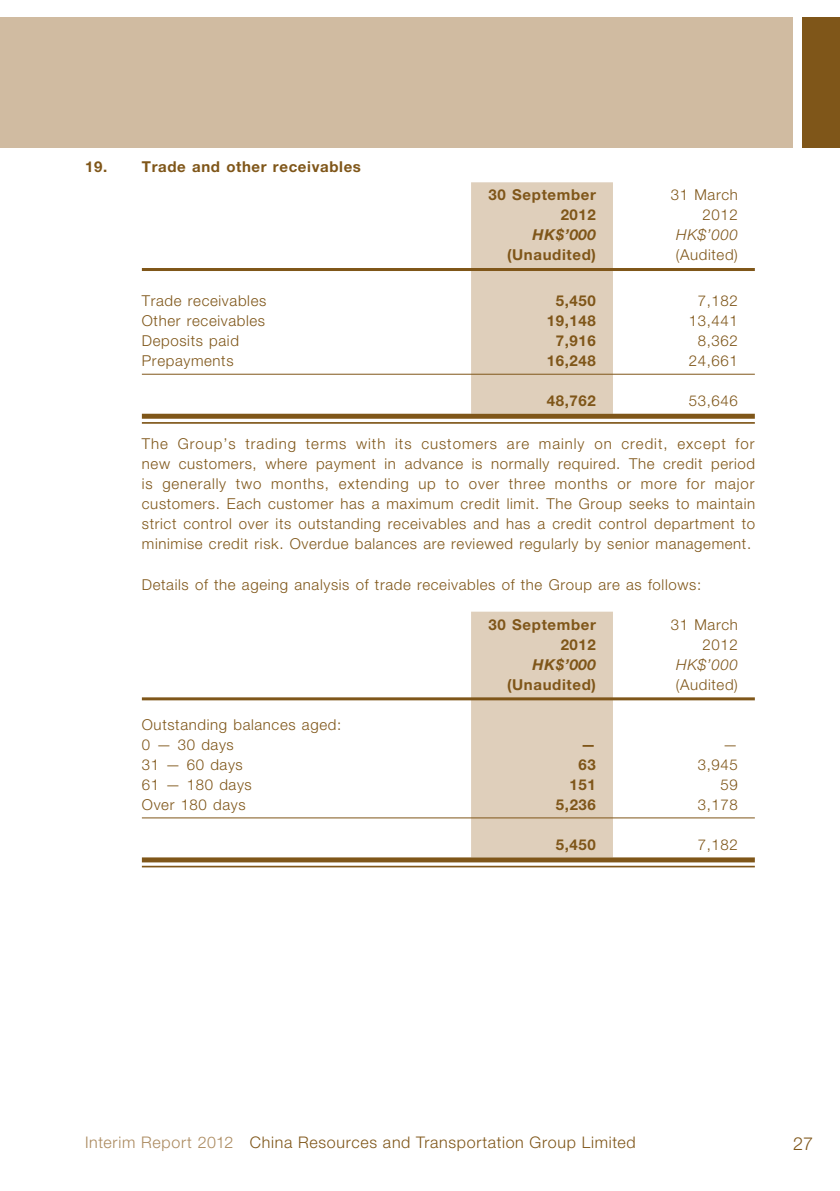
<style>
.page{position:relative;width:840px;height:1191px;background:#fff}
.page>*{position:absolute;margin:0;border:0;box-sizing:border-box;transform-origin:0 0}
.t1{font:300 18px "Helvetica Neue";color:#7f5619}
.t2{font:300 16px "Helvetica Neue";letter-spacing:.04em;color:#7f5619}
.t3{font:300 15px/20px "Helvetica Neue";letter-spacing:.04em;color:#7f5619;text-align:justify}
.t4{font:700 15px "Helvetica Neue";letter-spacing:.04em;color:#7f5619}
.t5{font:italic 700 15px "Helvetica Neue";letter-spacing:.04em;color:#7f5619}
.t6{font:italic 300 15px "Helvetica Neue";letter-spacing:.04em;color:#7f5619}
.s1{color:#ab8a5f}
</style>
<div class="page">
<div style="left:802px;top:17px;width:37px;height:130px;background:#7f5619"></div>
<div style="left:0;top:17px;width:792px;height:130px;background:#d0bba1"></div>
<div style="left:471px;top:182px;width:141px;height:232px;background:#dfcfbb"></div>
<hr style="left:142px;top:268px;width:612px;height:3px;background:#7f5619">
<hr style="left:142px;top:374px;width:612px;height:1px;background:#7f5619">
<div style="left:142px;top:414px;width:612px;height:5px;background:#7f5619"></div>
<hr style="left:142px;top:422px;width:612px;height:2px;background:#7f5619">
<div style="left:471px;top:611px;width:141px;height:246px;background:#dfcfbb"></div>
<hr style="left:142px;top:697px;width:612px;height:3px;background:#7f5619">
<hr style="left:142px;top:817px;width:612px;height:1px;background:#7f5619">
<div style="left:142px;top:857px;width:612px;height:5px;background:#7f5619"></div>
<hr style="left:142px;top:865px;width:612px;height:2px;background:#7f5619">
<p class="t4" style="left:85px;top:157px;width:277px">19. Trade and other receivables</p>
<p class="t4" style="left:488px;top:185px;width:109px">30 September</p>
<p class="t3" style="left:670px;top:184px;width:68px">31 March</p>
<p class="t4" style="left:560px;top:205px;width:37px">2012</p>
<p class="t3" style="left:702px;top:204px;width:37px">2012</p>
<p class="t5" style="left:532px;top:225px;width:65px">HK$’000</p>
<p class="t6" style="left:675px;top:226px;width:63px">HK$’000</p>
<p class="t4" style="left:507px;top:245px;width:90px">(Unaudited)</p>
<p class="t3" style="left:675px;top:244px;width:63px">(Audited)</p>
<p class="t3" style="left:142px;top:290px;width:126px">Trade receivables</p>
<p class="t4" style="left:555px;top:291px;width:42px">5,450</p>
<p class="t3" style="left:697px;top:290px;width:42px">7,182</p>
<p class="t3" style="left:142px;top:310px;width:125px">Other receivables</p>
<p class="t4" style="left:546px;top:311px;width:51px">19,148</p>
<p class="t3" style="left:688px;top:310px;width:51px">13,441</p>
<p class="t3" style="left:142px;top:330px;width:98px">Deposits paid</p>
<p class="t4" style="left:555px;top:331px;width:42px">7,916</p>
<p class="t3" style="left:697px;top:330px;width:42px">8,362</p>
<p class="t3" style="left:142px;top:350px;width:93px">Prepayments</p>
<p class="t4" style="left:546px;top:351px;width:51px">16,248</p>
<p class="t3" style="left:688px;top:350px;width:51px">24,661</p>
<p class="t4" style="left:546px;top:391px;width:51px">48,762</p>
<p class="t3" style="left:688px;top:390px;width:51px">53,646</p>
<p class="t3" style="left:142px;top:434px;width:614px">The Group’s trading terms with its customers are mainly on credit, except for new customers, where payment in advance is normally required. The credit period is generally two months, extending up to over three months or more for major customers. Each customer has a maximum credit limit. The Group seeks to maintain strict control over its outstanding receivables and has a credit control department to minimise credit risk. Overdue balances are reviewed regularly by senior management.</p>
<p class="t3" style="left:142px;top:574px;width:560px">Details of the ageing analysis of trade receivables of the Group are as follows:</p>
<p class="t4" style="left:488px;top:615px;width:109px">30 September</p>
<p class="t3" style="left:670px;top:614px;width:68px">31 March</p>
<p class="t4" style="left:560px;top:635px;width:37px">2012</p>
<p class="t3" style="left:702px;top:634px;width:37px">2012</p>
<p class="t5" style="left:532px;top:655px;width:65px">HK$’000</p>
<p class="t6" style="left:675px;top:655px;width:63px">HK$’000</p>
<p class="t4" style="left:507px;top:675px;width:90px">(Unaudited)</p>
<p class="t3" style="left:675px;top:674px;width:63px">(Audited)</p>
<p class="t3" style="left:142px;top:714px;width:201px">Outstanding balances aged:<br>0 — 30 days</p>
<p class="t4" style="left:580px;top:735px;width:16px">—</p>
<p class="t3" style="left:722px;top:734px;width:16px">—</p>
<p class="t3" style="left:142px;top:754px;width:102px">31 — 60 days</p>
<p class="t4" style="left:578px;top:755px;width:19px">63</p>
<p class="t3" style="left:697px;top:754px;width:42px">3,945</p>
<p class="t3" style="left:142px;top:774px;width:111px">61 — 180 days</p>
<p class="t4" style="left:569px;top:775px;width:28px">151</p>
<p class="t3" style="left:720px;top:774px;width:19px">59</p>
<p class="t3" style="left:142px;top:794px;width:105px">Over 180 days</p>
<p class="t4" style="left:555px;top:795px;width:42px">5,236</p>
<p class="t3" style="left:697px;top:794px;width:42px">3,178</p>
<p class="t4" style="left:555px;top:835px;width:42px">5,450</p>
<p class="t3" style="left:697px;top:834px;width:42px">7,182</p>
<p class="t2" style="left:85px;top:1132px;width:551px"><span class="s1">Interim Report 2012</span> China Resources and Transportation Group Limited</p>
<p class="t1" style="left:792px;top:1132px;width:22px">27</p>
</div>
